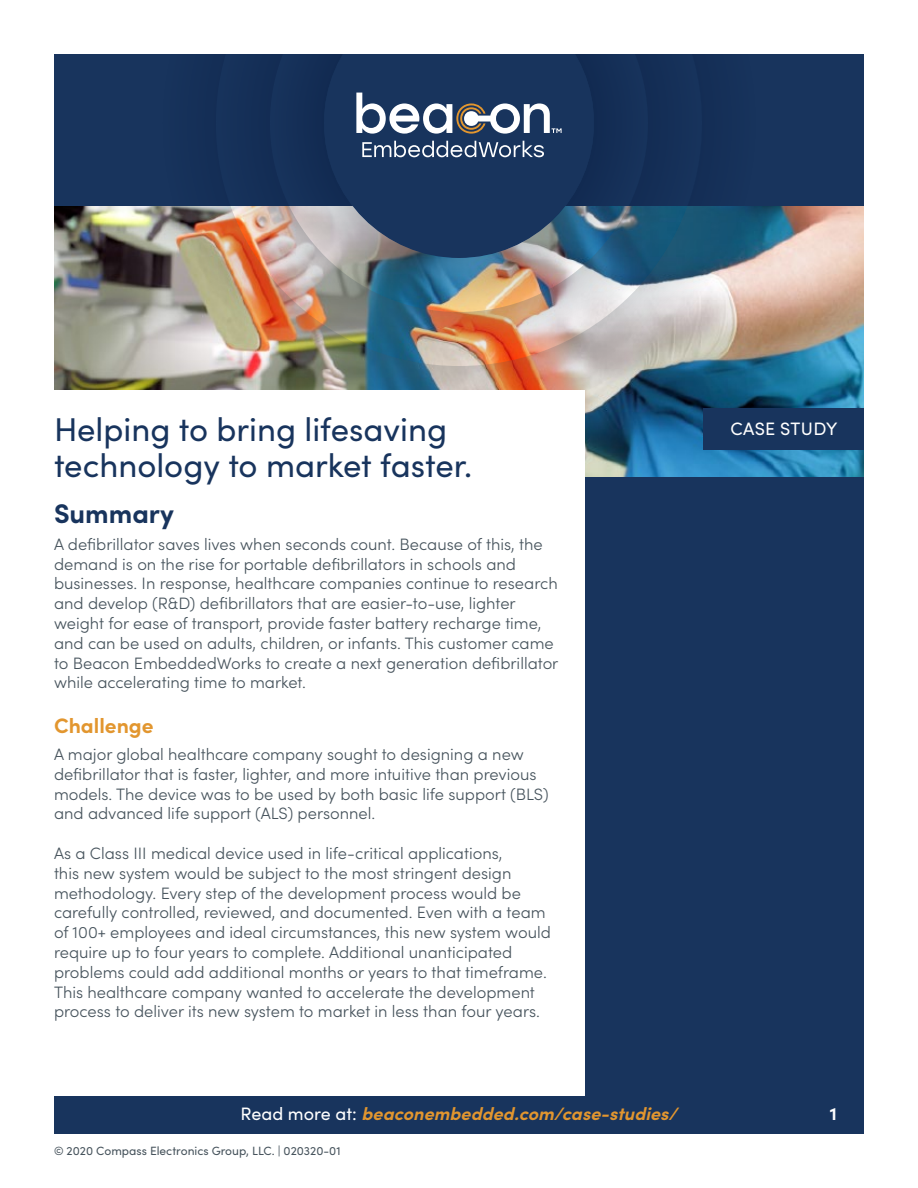
<style>
.page{position:relative;width:918px;height:1188px;background:#fff}
.page>*{position:absolute;margin:0;border:0;box-sizing:border-box;transform-origin:0 0}
.t1{font:33px "Sofia Pro";color:#18345d}
.Summary_-_Heading{font:700 27px "Sofia Pro";color:#18345d}
.Challenge__Solution{font:700 21px "Sofia Pro";color:#e2962f}
.t2{font:italic 700 18px "Sofia Pro";color:#e2962f}
.t3{font:18px "Sofia Pro";letter-spacing:.02em;color:#fff}
.t4{font:700 18px "Sofia Pro";color:#fff}
.Body_-_Gray{font:300 16.5px/19.8px "Sofia Pro";color:#46535c}
.t5{font:12px "Sofia Pro";color:#46535c}
.s1{font-weight:400;font-style:normal;color:#fff}
</style>
<div class="page">
<div style="left:54px;top:477px;width:810px;height:657px;background:#18345d"></div>
<div style="left:54px;top:54px;width:810px;height:153px;background:#18345d"></div>
<div style="left:46px;top:477px;width:539px;height:618px;background:#fff"></div>
<img style="left:54px;top:207px;width:810px;height:270px">
<img style="left:162px;top:207px;width:594px;height:213px">
<img style="left:216px;top:207px;width:486px;height:159px">
<img style="left:270px;top:54px;width:378px;height:258px">
<div style="left:703px;top:408px;width:161px;height:42px;background:#18345d"></div>
<div style="left:47px;top:390px;width:538px;height:65px;background:#fff"></div>
<div style="left:47px;top:426px;width:538px;height:65px;background:#fff"></div>
<p class="t1" style="left:54px;top:405px;width:395px">Helping to bring lifesaving</p>
<p class="t3" style="left:730px;top:415px;width:108px">CASE STUDY</p>
<p class="t1" style="left:54px;top:441px;width:420px">technology to market faster.</p>
<p class="Summary_-_Heading" style="left:54px;top:493px;width:121px">Summary</p>
<p class="Body_-_Gray" style="left:54px;top:533px;width:506px">A defibrillator saves lives when seconds count. Because of this, the demand is on the rise for portable defibrillators in schools and businesses. In response, healthcare companies continue to research and develop (R&amp;D) defibrillators that are easier-to-use, lighter weight for ease of transport, provide faster battery recharge time, and can be used on adults, children, or infants. This customer came to Beacon EmbeddedWorks to create a next generation defibrillator while accelerating time to market.</p>
<p class="Challenge__Solution" style="left:54px;top:710px;width:101px">Challenge</p>
<p class="Body_-_Gray" style="left:54px;top:743px;width:496px">A major global healthcare company sought to designing a new defibrillator that is faster, lighter, and more intuitive than previous models. The device was to be used by both basic life support (BLS) and advanced life support (ALS) personnel.</p>
<p class="Body_-_Gray" style="left:54px;top:842px;width:469px">As a Class III medical device used in life-critical applications, this new system would be subject to the most stringent design methodology. Every step of the development process would be</p>
<p class="Body_-_Gray" style="left:54px;top:902px;width:498px">carefully controlled, reviewed, and documented. Even with a team of 100+ employees and ideal circumstances, this new system would require up to four years to complete. Additional unanticipated problems could add additional months or years to that timeframe.<br>This healthcare company wanted to accelerate the development process to deliver its new system to market in less than four years.</p>
<p class="t2" style="left:241px;top:1100px;width:438px"><span class="s1">Read more at:</span> beaconembedded.com/case-studies/</p>
<p class="t4" style="left:830px;top:1100px;width:9px">1</p>
<p class="t5" style="left:54px;top:1142px;width:288px">© 2020 Compass Electronics Group, LLC. | 020320-01</p>
</div>
